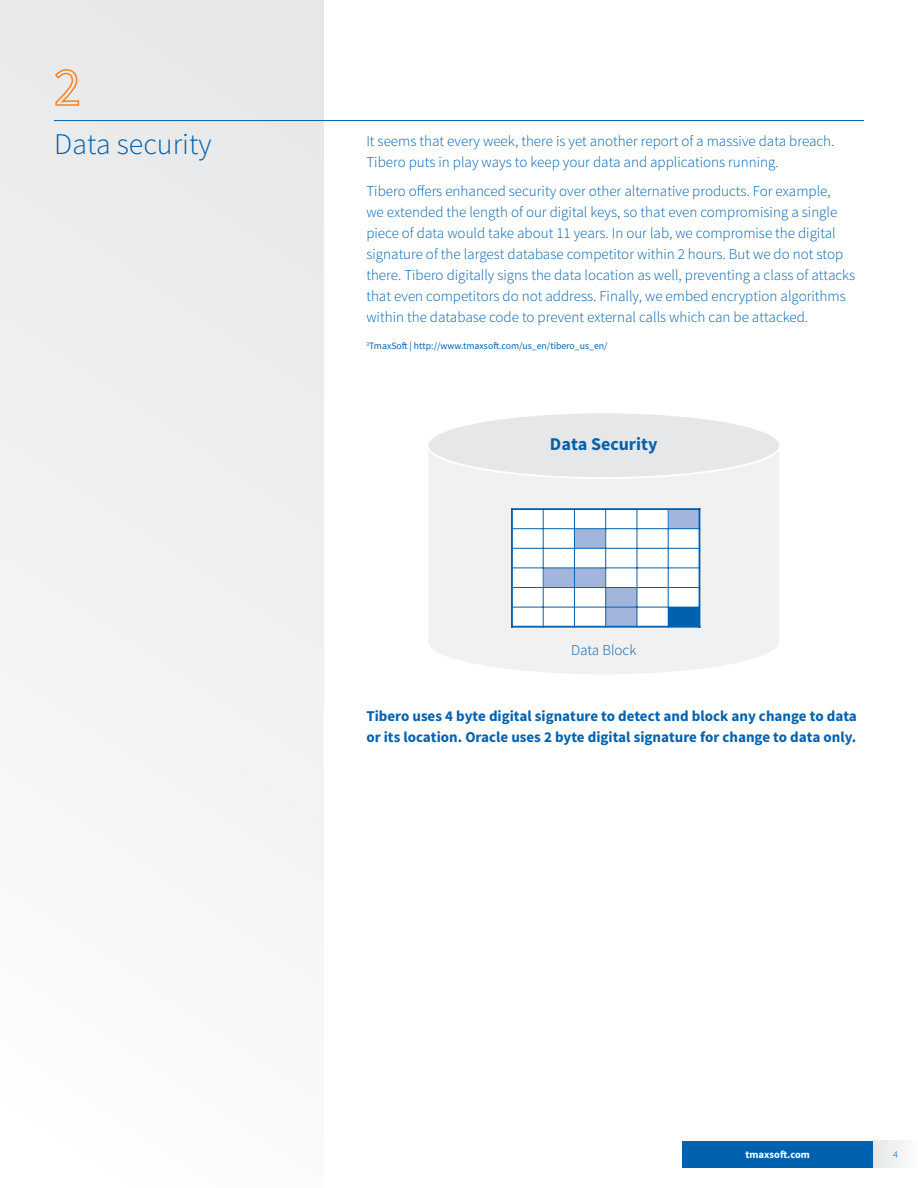
<style>
.page{position:relative;width:918px;height:1188px;background:#fff}
.page>*{position:absolute;margin:0;border:0;box-sizing:border-box;transform-origin:0 0}
.t1{font:300 30px "Source Sans Pro";color:#0061af}
.t2{font:700 18px "Source Sans Pro";color:#0061af}
.t3{font:300 15px/21px "Source Sans Pro";color:#0061af}
.t4{font:700 15px/21px "Source Sans Pro";color:#0061af}
.t5{font:700 10.5px "Source Sans Pro";color:#fff}
.t6{font:300 10.5px "Source Sans Pro";color:#0061af}
.t7{font:9.75px "Source Sans Pro";color:#0061af}
</style>
<div class="page">
<div style="left:0;top:0;width:324px;height:1188px;background:#f1f1f2"></div>
<div style="left:682px;top:1141px;width:191px;height:27px;background:#0061af"></div>
<div style="left:873px;top:1141px;width:45px;height:27px;background:#f1f1f2"></div>
<hr style="left:54px;top:120px;width:810px;height:1px;background:#0061af">
<svg style="left:55px;top:69px;width:25px;height:37px"></svg>
<svg style="left:428px;top:413px;width:351px;height:261px"></svg>
<div style="left:668px;top:509px;width:31px;height:20px;background:#a2b5dd"></div>
<div style="left:574px;top:529px;width:32px;height:19px;background:#a2b5dd"></div>
<div style="left:543px;top:568px;width:31px;height:20px;background:#a2b5dd"></div>
<div style="left:574px;top:568px;width:32px;height:20px;background:#a2b5dd"></div>
<div style="left:606px;top:588px;width:31px;height:19px;background:#a2b5dd"></div>
<div style="left:606px;top:607px;width:31px;height:20px;background:#a2b5dd"></div>
<div style="left:512px;top:509px;width:31px;height:20px;background:#fff"></div>
<div style="left:543px;top:509px;width:31px;height:20px;background:#fff"></div>
<div style="left:574px;top:509px;width:32px;height:20px;background:#fff"></div>
<div style="left:606px;top:509px;width:31px;height:20px;background:#fff"></div>
<div style="left:637px;top:509px;width:31px;height:20px;background:#fff"></div>
<div style="left:512px;top:529px;width:31px;height:19px;background:#fff"></div>
<div style="left:543px;top:529px;width:31px;height:19px;background:#fff"></div>
<div style="left:606px;top:529px;width:31px;height:19px;background:#fff"></div>
<div style="left:637px;top:529px;width:31px;height:19px;background:#fff"></div>
<div style="left:668px;top:529px;width:31px;height:19px;background:#fff"></div>
<div style="left:512px;top:548px;width:31px;height:20px;background:#fff"></div>
<div style="left:543px;top:548px;width:31px;height:20px;background:#fff"></div>
<div style="left:574px;top:548px;width:32px;height:20px;background:#fff"></div>
<div style="left:606px;top:548px;width:31px;height:20px;background:#fff"></div>
<div style="left:637px;top:548px;width:31px;height:20px;background:#fff"></div>
<div style="left:668px;top:548px;width:31px;height:20px;background:#fff"></div>
<div style="left:512px;top:568px;width:31px;height:20px;background:#fff"></div>
<div style="left:606px;top:568px;width:31px;height:20px;background:#fff"></div>
<div style="left:637px;top:568px;width:31px;height:20px;background:#fff"></div>
<div style="left:668px;top:568px;width:31px;height:20px;background:#fff"></div>
<div style="left:512px;top:588px;width:31px;height:19px;background:#fff"></div>
<div style="left:543px;top:588px;width:31px;height:19px;background:#fff"></div>
<div style="left:574px;top:588px;width:32px;height:19px;background:#fff"></div>
<div style="left:637px;top:588px;width:31px;height:19px;background:#fff"></div>
<div style="left:668px;top:588px;width:31px;height:19px;background:#fff"></div>
<div style="left:512px;top:607px;width:31px;height:20px;background:#fff"></div>
<div style="left:543px;top:607px;width:31px;height:20px;background:#fff"></div>
<div style="left:574px;top:607px;width:32px;height:20px;background:#fff"></div>
<div style="left:637px;top:607px;width:31px;height:20px;background:#fff"></div>
<div style="left:668px;top:607px;width:31px;height:20px;background:#0061af"></div>
<hr style="left:543px;top:508px;width:1px;height:120px;background:#0061af">
<hr style="left:574px;top:508px;width:1px;height:120px;background:#0061af">
<hr style="left:605px;top:508px;width:1px;height:120px;background:#0061af">
<hr style="left:637px;top:508px;width:1px;height:120px;background:#0061af">
<hr style="left:668px;top:508px;width:1px;height:120px;background:#0061af">
<hr style="left:511px;top:528px;width:189px;height:1px;background:#0061af">
<hr style="left:511px;top:548px;width:189px;height:1px;background:#0061af">
<hr style="left:511px;top:568px;width:189px;height:1px;background:#0061af">
<hr style="left:511px;top:587px;width:189px;height:1px;background:#0061af">
<hr style="left:511px;top:607px;width:189px;height:1px;background:#0061af">
<hr style="left:511px;top:508px;width:2px;height:120px;background:#0061af">
<hr style="left:699px;top:508px;width:1px;height:120px;background:#0061af">
<hr style="left:511px;top:508px;width:189px;height:2px;background:#0061af">
<hr style="left:511px;top:626px;width:189px;height:2px;background:#0061af">
<h1 class="t1" style="left:54px;top:126px;width:159px">Data security</h1>
<p class="t3" style="left:366px;top:131px;width:470px">It seems that every week, there is yet another report of a massive data breach.<br>Tibero puts in play ways to keep your data and applications running.</p>
<p class="t3" style="left:366px;top:181px;width:490px">Tibero offers enhanced security over other alternative products. For example,<br>we extended the length of our digital keys, so that even compromising a single piece of data would take about 11 years. In our lab, we compromise the digital signature of the largest database competitor within 2 hours. But we do not stop there. Tibero digitally signs the data location as well, preventing a class of attacks that even competitors do not address. Finally, we embed encryption algorithms within the database code to prevent external calls which can be attacked.</p>
<p class="t7" style="left:366px;top:340px;width:243px"><sup>3</sup>TmaxSoft | http://www.tmaxsoft.com/us_en/tibero_us_en/</p>
<p class="t2" style="left:550px;top:433px;width:109px">Data Security</p>
<p class="t3" style="left:571px;top:639px;width:67px">Data Block</p>
<p class="t4" style="left:366px;top:706px;width:492px">Tibero uses 4 byte digital signature to detect and block any change to data or its location. Oracle uses 2 byte digital signature for change to data only.</p>
<p class="t5" style="left:746px;top:1148px;width:66px">tmaxsoft.com</p>
<p class="t6" style="left:893px;top:1148px;width:7px">4</p>
</div>
